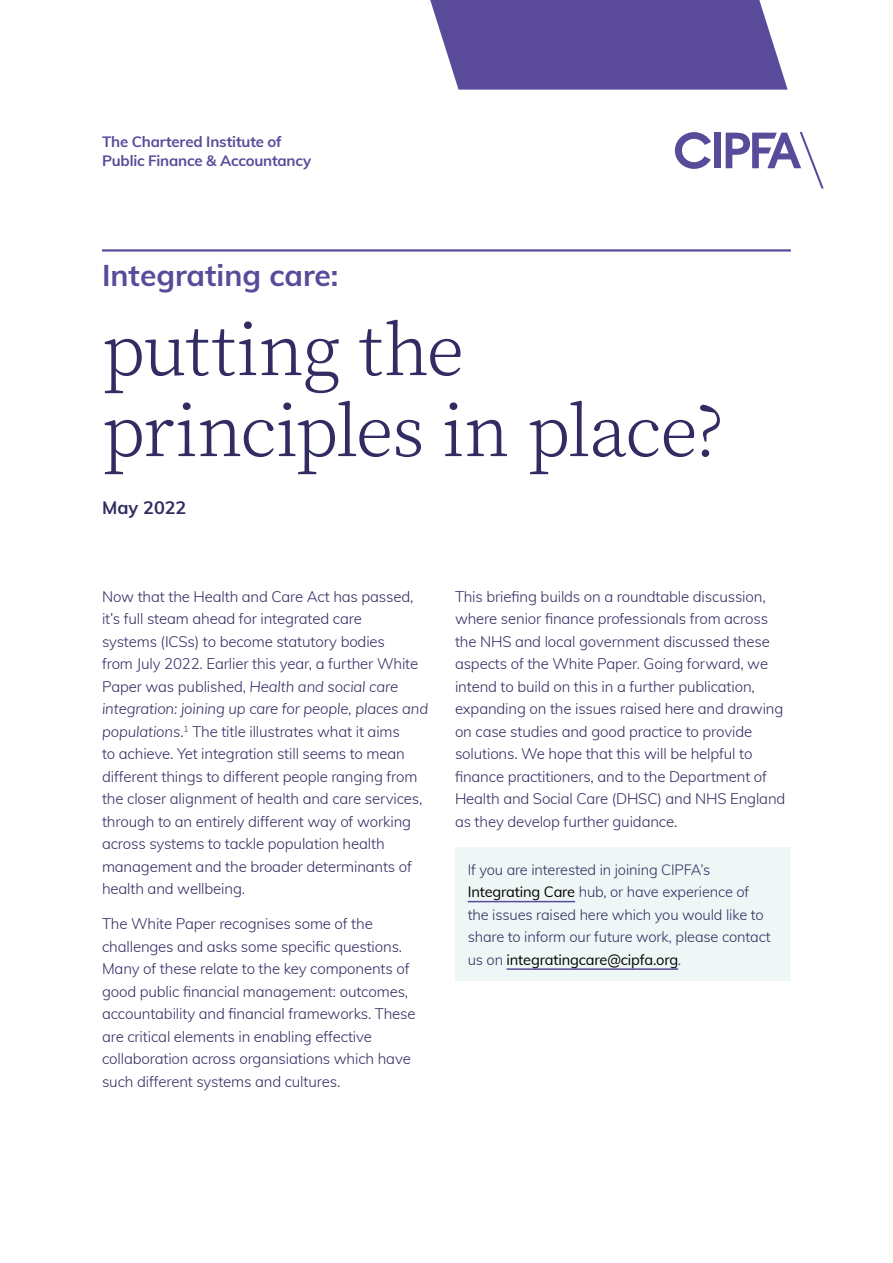
<style>
.page{position:relative;width:893px;height:1263px;background:#fff}
.page>*{position:absolute;margin:0;border:0;box-sizing:border-box;transform-origin:0 0}
.Heading_50_57{font:300 69px/81px "Noto Serif JP";letter-spacing:-.02em;color:#312c62}
.Subhead_10_7_12_5_xt{font:700 30px "Muli";color:#5a4b9a}
.Subhead_A_13_16_bd{font:700 18px "Muli";color:#312c62}
.Body_Copy_9_12{font:300 15px/22.5px "Muli";letter-spacing:-.01em;color:#312c62}
.t1{font:700 15px/18.8px "Muli";letter-spacing:-.015em;color:#5a4b9a}
.Body_Copy_box{font:300 14.7px/22.5px "Muli";letter-spacing:-.01em;color:#312c62}
.s1{font-style:italic}
.s2{font-weight:400;color:#000}
</style>
<div class="page">
<div style="left:714px;top:133px;width:7px;height:35px;background:#5a4b9a"></div>
<svg style="left:726px;top:132px;width:98px;height:56px"></svg>
<svg style="left:675px;top:132px;width:36px;height:37px"></svg>
<svg style="left:430px;top:0;width:358px;height:90px;background:#675aa2"></svg>
<div style="left:455px;top:847px;width:336px;height:134px;background:#eef7f5"></div>
<hr style="left:468px;top:901px;width:107px;height:1px;background:#5a4b9a">
<hr style="left:507px;top:968px;width:171px;height:2px;background:#5a4b9a">
<hr style="left:102px;top:249px;width:689px;height:3px;background:#5a4b9a">
<p class="t1" style="left:102px;top:132px;width:211px">The Chartered Institute of<br>Public Finance &amp; Accountancy</p>
<p class="Subhead_10_7_12_5_xt" style="left:102px;top:253px;width:238px">Integrating care:</p>
<p class="Heading_50_57" style="left:102px;top:311px;width:624px">putting the principles in place?</p>
<p class="Subhead_A_13_16_bd" style="left:102px;top:494px;width:86px">May 2022</p>
<p class="Body_Copy_9_12" style="left:102px;top:584px;width:328px">Now that the Health and Care Act has passed, it’s full steam ahead for integrated care<br>systems (ICSs) to become statutory bodies<br>from July 2022. Earlier this year, a further White Paper was published, <span class="s1">Health and social care integration: joining up care for people, places and populations</span>.<sup>1</sup> The title illustrates what it aims<br>to achieve. Yet integration still seems to mean different things to different people ranging from the closer alignment of health and care services, through to an entirely different way of working across systems to tackle population health management and the broader determinants of health and wellbeing.</p>
<p class="Body_Copy_9_12" style="left:102px;top:912px;width:315px">The White Paper recognises some of the challenges and asks some specific questions.<br>Many of these relate to the key components of good public financial management: outcomes, accountability and financial frameworks. These are critical elements in enabling effective collaboration across organsiations which have such different systems and cultures.</p>
<p class="Body_Copy_9_12" style="left:455px;top:584px;width:332px">This briefing builds on a roundtable discussion, where senior finance professionals from across the NHS and local government discussed these aspects of the White Paper. Going forward, we intend to build on this in a further publication, expanding on the issues raised here and drawing on case studies and good practice to provide solutions. We hope that this will be helpful to finance practitioners, and to the Department of Health and Social Care (DHSC) and NHS England as they develop further guidance.</p>
<p class="Body_Copy_box" style="left:468px;top:857px;width:304px">If you are interested in joining CIPFA’s <span class="s2">Integrating Care</span> hub, or have experience of the issues raised here which you would like to share to inform our future work, please contact us on <span class="s2">integratingcare@cipfa.org</span><span class="s1">.</span></p>
</div>
